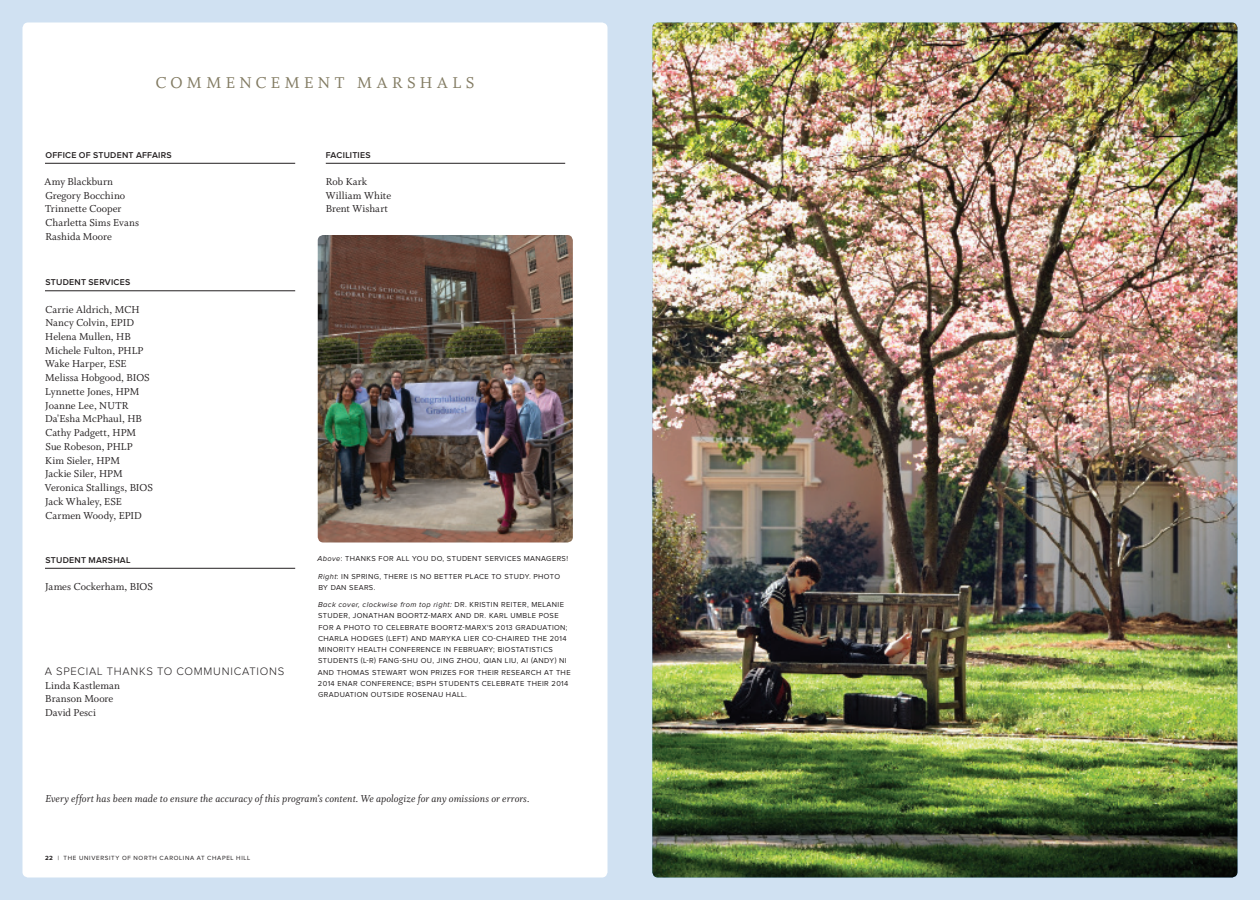
<style>
.page{position:relative;width:1260px;height:900px;background:#fff}
.page>*{position:absolute;margin:0;border:0;box-sizing:border-box;transform-origin:0 0}
.t1{font:17.5px "Whitman Roman Os F";letter-spacing:.25em;color:#817a61}
.t2{font:11.25px/13.8px "Whitman Roman Os F";letter-spacing:.005em;color:#231f20}
.t3{font:11.25px "Whitman Italic Os F";letter-spacing:.005em;color:#231f20}
.t4{font:300 11.25px "Proxima Nova";letter-spacing:.07em;color:#231f20}
.t5{font:600 8.75px "Proxima Nova";letter-spacing:.03em;color:#231f20}
.t6{font:7.5px/11.2px "Proxima Nova";letter-spacing:.05em;color:#231f20}
.t7{font:6.25px "Proxima Nova";letter-spacing:.105em;color:#231f20}
.s1{font-style:italic}
.s2{font-weight:700}
</style>
<div class="page">
<div style="left:630px;top:0;width:630px;height:900px;background:#d0e1f2"></div>
<div style="left:0;top:0;width:630px;height:900px;background:#d0e1f2"></div>
<div style="left:22px;top:22px;width:586px;height:856px;background:#fff;border-radius:6px"></div>
<hr style="left:45px;top:163px;width:250px;height:1px;background:#231f20">
<hr style="left:45px;top:291px;width:250px;height:1px;background:#231f20">
<hr style="left:45px;top:568px;width:250px;height:1px;background:#231f20">
<hr style="left:326px;top:163px;width:239px;height:1px;background:#231f20">
<img style="left:652px;top:22px;width:586px;height:856px">
<img style="left:318px;top:235px;width:255px;height:307px">
<h1 class="t1" style="left:156px;top:73px;width:320px">COMMENCEMENT MARSHALS</h1>
<p class="t5" style="left:45px;top:151px;width:128px">OFFICE OF STUDENT AFFAIRS</p>
<h2 class="t2" style="left:45px;top:175px;width:96px">Amy Blackburn<br>Gregory Bocchino<br>Trinnette Cooper<br>Charletta Sims Evans<br>Rashida Moore</h2>
<p class="t5" style="left:46px;top:278px;width:86px">STUDENT SERVICES</p>
<p class="t2" style="left:45px;top:302px;width:109px">Carrie Aldrich, MCH<br>Nancy Colvin, EPID<br>Helena Mullen, HB<br>Michele Fulton, PHLP<br>Wake Harper, ESE<br>Melissa Hobgood, BIOS<br>Lynnette Jones, HPM<br>Joanne Lee, NUTR<br>Da'Esha McPhaul, HB<br>Cathy Padgett, HPM<br>Sue Robeson, PHLP<br>Kim Sieler, HPM<br>Jackie Siler, HPM<br>Veronica Stallings, BIOS<br>Jack Whaley, ESE<br>Carmen Woody, EPID</p>
<p class="t5" style="left:46px;top:556px;width:87px">STUDENT MARSHAL</p>
<h2 class="t2" style="left:45px;top:580px;width:109px">James Cockerham, BIOS</h2>
<h2 class="t4" style="left:45px;top:666px;width:241px">A SPECIAL THANKS TO COMMUNICATIONS</h2>
<h2 class="t2" style="left:45px;top:679px;width:76px">Linda Kastleman<br>Branson Moore<br>David Pesci</h2>
<p class="t5" style="left:326px;top:151px;width:46px">FACILITIES</p>
<h2 class="t2" style="left:326px;top:175px;width:67px">Rob Kark<br>William White<br>Brent Wishart</h2>
<p class="t6" style="left:318px;top:553px;width:252px"><span class="s1">Above</span>: THANKS FOR ALL YOU DO, STUDENT SERVICES MANAGERS!</p>
<p class="t6" style="left:318px;top:571px;width:243px"><span class="s1">Right</span>: IN SPRING, THERE IS NO BETTER PLACE TO STUDY. PHOTO<br>BY DAN SEARS.</p>
<p class="t6" style="left:318px;top:599px;width:254px"><span class="s1">Back cover, clockwise from top right:</span> DR. KRISTIN REITER, MELANIE STUDER, JONATHAN BOORTZ-MARX AND DR. KARL UMBLE POSE FOR A PHOTO TO CELEBRATE BOORTZ-MARX'S 2013 GRADUATION; CHARLA HODGES (LEFT) AND MARYKA LIER CO-CHAIRED THE 2014<br>MINORITY HEALTH CONFERENCE IN FEBRUARY; BIOSTATISTICS STUDENTS (L-R) FANG-SHU OU, JING ZHOU, QIAN LIU, AI (ANDY) NI AND THOMAS STEWART WON PRIZES FOR THEIR RESEARCH AT THE 2014 ENAR CONFERENCE; BSPH STUDENTS CELEBRATE THEIR 2014<br>GRADUATION OUTSIDE ROSENAU HALL.</p>
<h2 class="t3" style="left:45px;top:793px;width:486px">Every effort has been made to ensure the accuracy of this program’s content. We apologize for any omissions or errors.</h2>
<p class="t7" style="left:45px;top:855px;width:207px"><span class="s2">22</span> | THE UNIVERSITY OF NORTH CAROLINA AT CHAPEL HILL</p>
</div>
